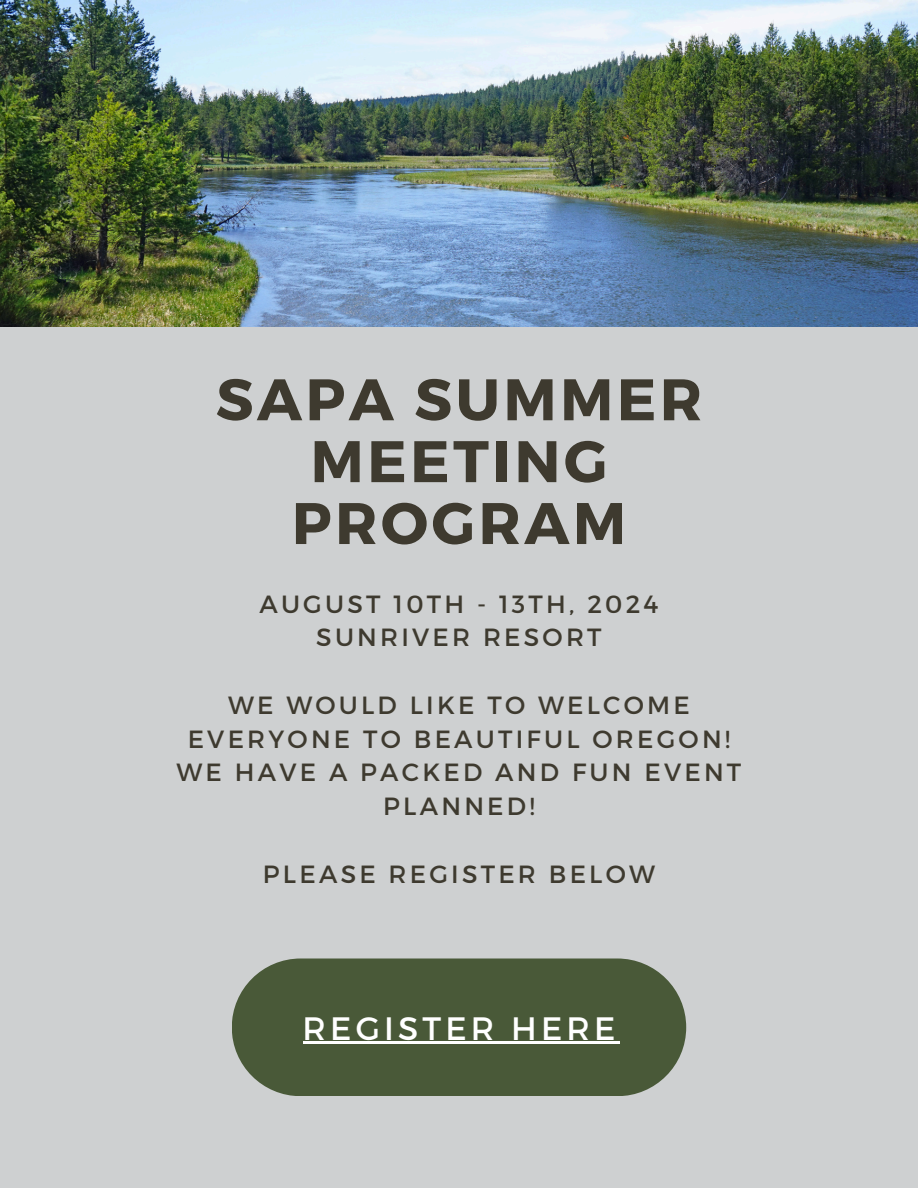
<style>
.page{position:relative;width:918px;height:1188px;background:#ced0d1}
.page>*{position:absolute;margin:0;border:0;box-sizing:border-box;transform-origin:0 0}
.t1{font:700 58.5px/61.8px "Montserrat";letter-spacing:.06em;color:#3e3a2f;text-align:center}
.t2{font:32.4px "Montserrat";letter-spacing:.13em;color:#fff}
.t3{font:24.9px/33.8px "Montserrat";letter-spacing:.13em;color:#3e3a2f;text-align:center}
</style>
<div class="page">
<img style="left:0;top:0;width:917px;height:326px">
<div style="left:232px;top:958px;width:454px;height:138px;background:#495938;border-radius:69px"></div>
<hr style="left:303px;top:1042px;width:317px;height:2px;background:#fff">
<p class="t1" style="left:216px;top:366px;width:488px">SAPA SUMMER<br>MEETING<br>PROGRAM</p>
<p class="t3" style="left:259px;top:586px;width:401px">AUGUST 10TH - 13TH, 2024</p>
<p class="t3" style="left:316px;top:619px;width:287px">SUNRIVER RESORT</p>
<p class="t3" style="left:188px;top:687px;width:544px">WE WOULD LIKE TO WELCOME<br>EVERYONE TO BEAUTIFUL OREGON!</p>
<p class="t3" style="left:177px;top:754px;width:566px">WE HAVE A PACKED AND FUN EVENT<br>PLANNED!</p>
<h2 class="t3" style="left:263px;top:856px;width:393px">PLEASE REGISTER BELOW</h2>
<h1 class="t2" style="left:303px;top:1007px;width:314px">REGISTER HERE</h1>
</div>
